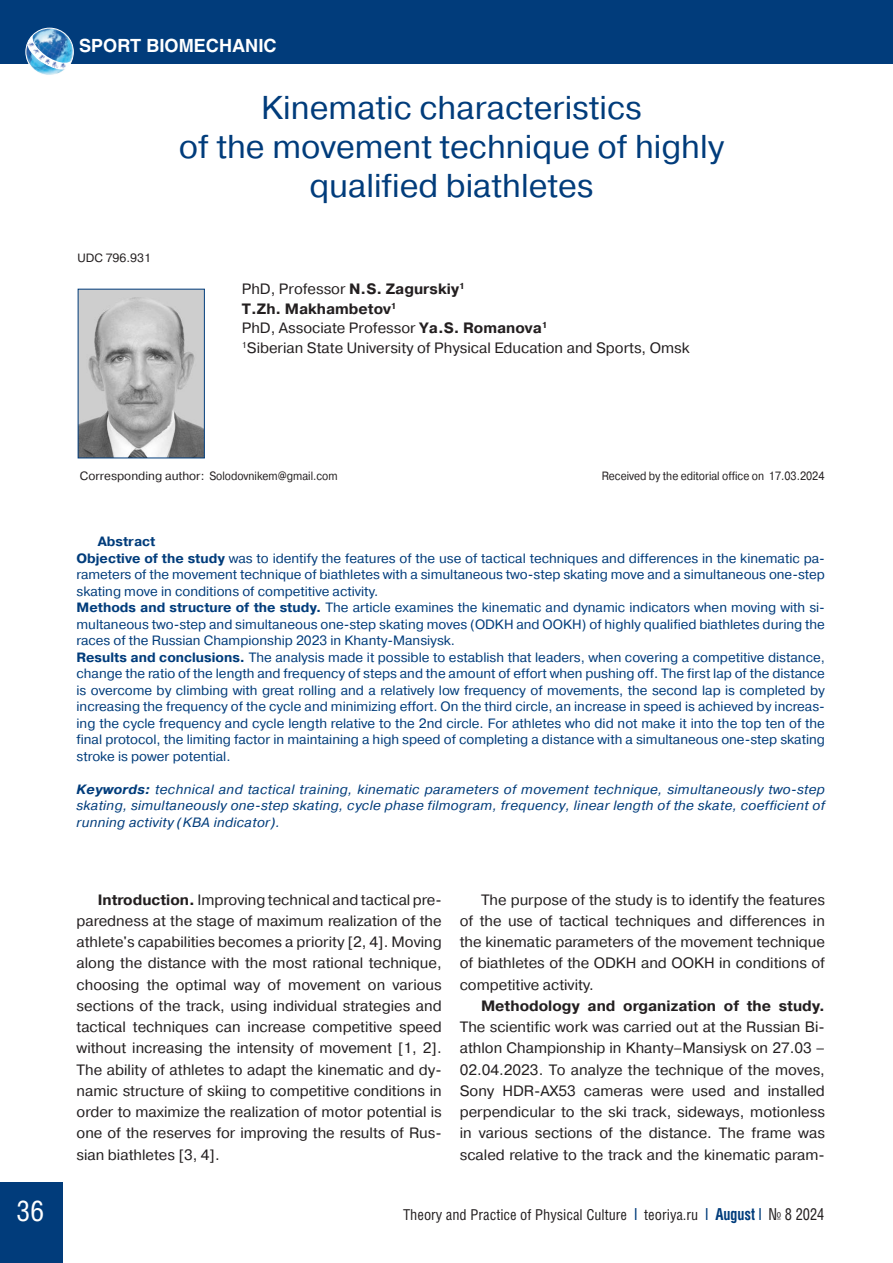
<style>
.page{position:relative;width:893px;height:1263px;background:#fff}
.page>*{position:absolute;margin:0;border:0;box-sizing:border-box;transform-origin:0 0}
.ЗАГОЛОВОК{font:33px "Pragmatica C";color:#013c7b}
.t1{font:28.5px "Helios Cond C";color:#fff}
.t2{font:700 18px "Helios C";color:#fff}
.ОСНОВНОЙ_ТЕКСТ{font:15px/21.3px "Pragmatica C";color:#231f20;text-align:justify}
.ИНСТИТУТ{font:15px "Pragmatica C";color:#231f20}
.t3{font:15px "Helios Cond C";color:#231f20}
.ИНСТИТУТ-2{font:700 15px "Pragmatica C";color:#231f20}
.t4{font:13.5px/16.5px "Pragmatica C";color:#013c7b;text-align:justify}
.АННОТАЦИЯ{font:italic 13.5px/16.5px "Pragmatica C";letter-spacing:.02em;color:#013c7b;text-align:justify}
.t5{font:700 13.5px "Pragmatica C";color:#013c7b}
.АДРЕС{font:12px "Pragmatica C";color:#231f20}
.АДРЕС-2{font:12px "Pragmatica C";color:#231f20;scale:.88 1}
.s1{font-weight:700}
.s2{font-weight:700;font-size:16.5px;color:#013c7b}
.s3{font-size:16.5px}
</style>
<div class="page">
<div style="left:0;top:1182px;width:62px;height:81px;background:#013c7b"></div>
<div style="left:0;top:0;width:893px;height:64px;background:#013c7b"></div>
<img style="left:80px;top:291px;width:123px;height:165px">
<div style="left:78px;top:289px;width:127px;height:169px;border:1px solid #013c7b"></div>
<img style="left:34px;top:28px;width:40px;height:46px">
<div style="left:26px;top:28px;width:47px;height:48px;border:1px solid #fff;border-radius:50%"></div>
<svg style="left:26px;top:33px;width:46px;height:40px;background:#7db1d6"></svg>
<p class="t2" style="left:79px;top:35px;width:199px">SPORT BIOMECHANIC</p>
<p class="АДРЕС" style="left:77px;top:251px;width:75px">UDC 796.931</p>
<p class="ЗАГОЛОВОК" style="left:261px;top:89px;width:382px">Kinematic characteristics</p>
<p class="ЗАГОЛОВОК" style="left:179px;top:128px;width:547px">of the movement technique of highly</p>
<p class="ЗАГОЛОВОК" style="left:310px;top:167px;width:285px">qualified biathletes</p>
<p class="ИНСТИТУТ" style="left:242px;top:281px;width:225px">PhD, Professor <span class="s1">N.S. Zagurskiy</span><sup>1</sup></p>
<p class="ИНСТИТУТ-2" style="left:242px;top:300px;width:156px">T.Zh. Makhambetov<sup>1</sup></p>
<p class="ИНСТИТУТ" style="left:242px;top:320px;width:307px">PhD, Associate Professor <span class="s1">Ya.S. Romanova</span><sup>1</sup></p>
<p class="ИНСТИТУТ" style="left:242px;top:339px;width:449px"><sup>1</sup>Siberian State University of Physical Education and Sports, Omsk</p>
<p class="АДРЕС" style="left:80px;top:469px;width:259px">Corresponding author: Solodovnikem@gmail.com</p>
<p class="АДРЕС-2" style="left:602px;top:469px;width:255px">Received by the editorial office on 17.03.2024</p>
<p class="t5" style="left:98px;top:534px;width:59px">Abstract</p>
<p class="t4" style="left:77px;top:550px;width:750px"><span class="s1">Objective of the study</span> was to identify the features of the use of tactical techniques and differences in the kinematic pa&shy;rameters of the movement technique of biathletes with a simultaneous two-step skating move and a simultaneous one-step skating move in conditions of competitive activity.</p>
<p class="t4" style="left:77px;top:599px;width:750px"><span class="s1">Methods and structure of the study.</span> The article examines the kinematic and dynamic indicators when moving with si&shy;multaneous two-step and simultaneous one-step skating moves (ODKH and OOKH) of highly qualified biathletes during the races of the Russian Championship 2023 in Khanty-Mansiysk.</p>
<p class="t4" style="left:77px;top:649px;width:750px"><span class="s1">Results and conclusions.</span> The analysis made it possible to establish that leaders, when covering a competitive distance, change the ratio of the length and frequency of steps and the amount of effort when pushing off. The first lap of the distance is overcome by climbing with great rolling and a relatively low frequency of movements, the second lap is completed by increasing the frequency of the cycle and minimizing effort. On the third circle, an increase in speed is achieved by increas&shy;ing the cycle frequency and cycle length relative to the 2nd circle. For athletes who did not make it into the top ten of the final protocol, the limiting factor in maintaining a high speed of completing a distance with a simultaneous one-step skating stroke is power potential.</p>
<p class="АННОТАЦИЯ" style="left:77px;top:781px;width:750px"><span class="s1">Keywords:</span> technical and tactical training, kinematic parameters of movement technique, simultaneously two-step skating, simultaneously one-step skating, cycle phase filmogram, frequency, linear length of the skate, coefficient of running activity (KBA indicator).</p>
<p class="ОСНОВНОЙ_ТЕКСТ" style="left:77px;top:889px;width:367px;text-indent:21px"><span class="s1">Introduction.</span> Improving technical and tactical pre&shy;paredness at the stage of maximum realization of the athlete's capabilities becomes a priority [2, 4]. Moving along the distance with the most rational technique, choosing the optimal way of movement on various sections of the track, using individual strategies and tactical techniques can increase competitive speed without increasing the intensity of movement [1, 2].<br>The ability of athletes to adapt the kinematic and dy&shy;namic structure of skiing to competitive conditions in order to maximize the realization of motor potential is one of the reserves for improving the results of Rus&shy;sian biathletes [3, 4].</p>
<p class="ОСНОВНОЙ_ТЕКСТ" style="left:460px;top:889px;width:367px;text-indent:21px">The purpose of the study is to identify the features of the use of tactical techniques and differences in the kinematic parameters of the movement technique of biathletes of the ODKH and OOKH in conditions of competitive activity.</p>
<p class="ОСНОВНОЙ_ТЕКСТ" style="left:460px;top:995px;width:367px;text-indent:21px"><span class="s1">Methodology and organization of the study.<br></span>The scientific work was carried out at the Russian Bi&shy;athlon Championship in Khanty–Mansiysk on 27.03 – 02.04.2023. To analyze the technique of the moves, Sony HDR-AX53 cameras were used and installed perpendicular to the ski track, sideways, motionless in various sections of the distance. The frame was scaled relative to the track and the kinematic param-</p>
<h2 class="t1" style="left:17px;top:1194px;width:29px">36</h2>
<p class="t3" style="left:403px;top:1205px;width:423px">Theory and Practice of Physical Culture <span class="s2">|</span> teoriya.ru <span class="s2">| August |</span> <span class="s3">№ 8 2024</span></p>
</div>
